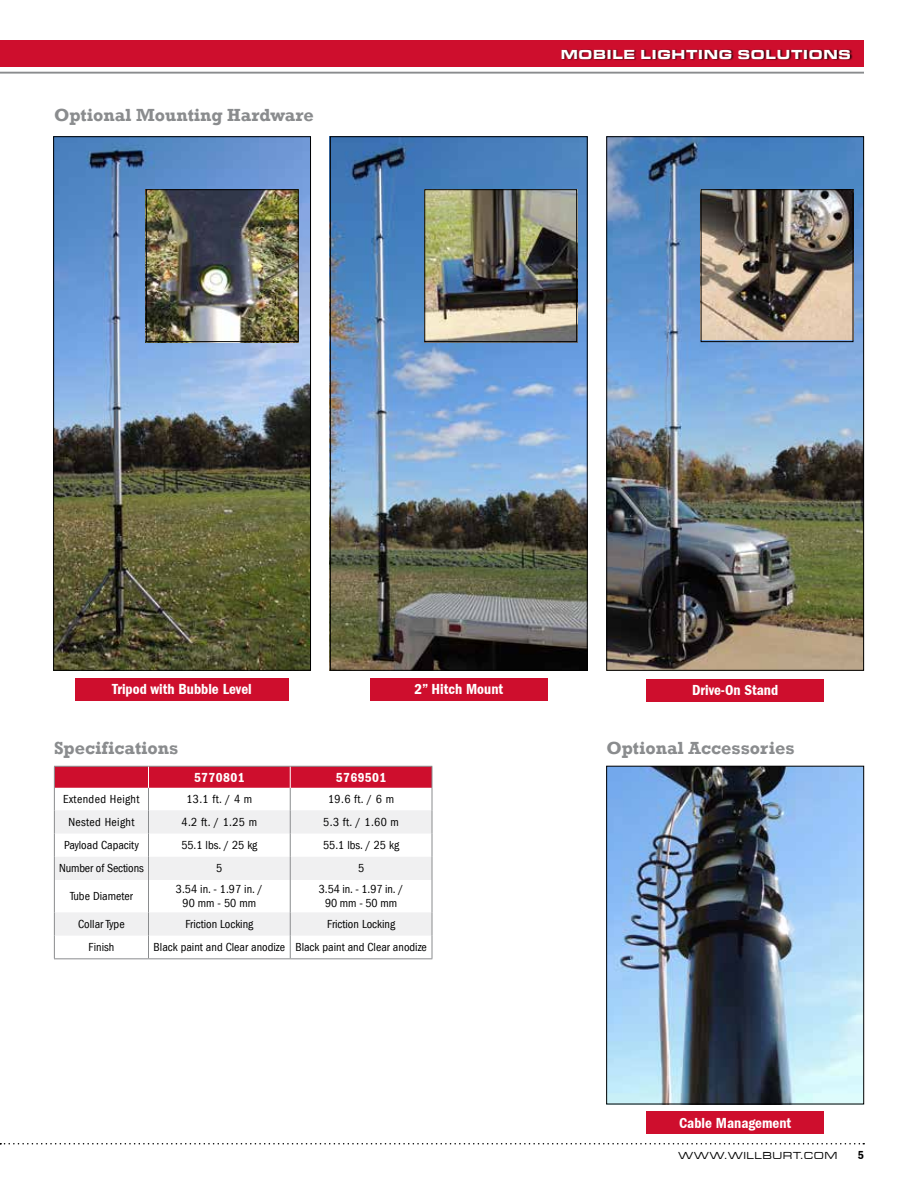
<style>
.page{position:relative;width:918px;height:1188px;background:#fff}
.page>*{position:absolute;margin:0;border:0;box-sizing:border-box;transform-origin:0 0}
.t1{font:700 18px "Rockwell";color:#8a8c8e}
.t2{font:600 condensed 15px "ITC Franklin Gothic";color:#fff}
.t3{font:700 expanded 13.5px "Microgramma Com";letter-spacing:.1em;color:#fff}
.t4{font:600 condensed 13.5px "ITC Franklin Gothic";letter-spacing:.03em;color:#fff}
.t5{font:condensed 12px/13.5px "Franklin Gothic LT";color:#000;text-align:center}
.t6{font:condensed 12px "Franklin Gothic LT";letter-spacing:.03em;color:#000}
.t7{font:600 condensed 12px "ITC Franklin Gothic";color:#000}
.t8{font:500 expanded 10.5px "Microgramma Com";letter-spacing:.1em;color:#000}
</style>
<div class="page">
<div style="left:0;top:40px;width:864px;height:28px;background:#ce0e2d"></div>
<svg style="left:0;top:1143px;width:864px;height:1px"></svg>
<div style="left:561px;top:49px;width:291px;height:11px;background:#000;opacity:.75"></div>
<hr style="left:0;top:72px;width:864px;height:1px;background:#8a8c8e">
<div style="left:370px;top:678px;width:178px;height:22px;background:#ce0e2d"></div>
<div style="left:646px;top:679px;width:178px;height:22px;background:#ce0e2d"></div>
<div style="left:75px;top:678px;width:214px;height:22px;background:#ce0e2d"></div>
<svg style="left:55px;top:880px;width:377px;height:56px"></svg>
<hr style="left:54px;top:880px;width:1px;height:32px;background:#8a8c8e">
<hr style="left:148px;top:880px;width:1px;height:32px;background:#8a8c8e">
<hr style="left:290px;top:880px;width:1px;height:32px;background:#8a8c8e">
<hr style="left:432px;top:880px;width:1px;height:32px;background:#8a8c8e">
<svg style="left:54px;top:912px;width:1px;height:46px"></svg>
<svg style="left:148px;top:912px;width:1px;height:46px"></svg>
<svg style="left:290px;top:912px;width:1px;height:46px"></svg>
<svg style="left:432px;top:912px;width:1px;height:46px"></svg>
<hr style="left:54px;top:958px;width:94px;height:1px;background:#8a8c8e">
<hr style="left:148px;top:958px;width:142px;height:1px;background:#8a8c8e">
<hr style="left:290px;top:958px;width:142px;height:1px;background:#8a8c8e">
<svg style="left:54px;top:766px;width:379px;height:114px"></svg>
<img style="left:608px;top:138px;width:254px;height:531px">
<div style="left:606px;top:136px;width:258px;height:535px;border:1px solid #000"></div>
<img style="left:703px;top:191px;width:148px;height:148px">
<div style="left:701px;top:189px;width:152px;height:153px;border:1px solid #000"></div>
<img style="left:332px;top:138px;width:254px;height:531px">
<div style="left:330px;top:136px;width:258px;height:535px;border:1px solid #000"></div>
<img style="left:55px;top:138px;width:254px;height:531px">
<div style="left:53px;top:136px;width:258px;height:535px;border:1px solid #000"></div>
<img style="left:148px;top:191px;width:149px;height:149px">
<div style="left:146px;top:189px;width:153px;height:153px;border:1px solid #000"></div>
<img style="left:426px;top:191px;width:149px;height:149px">
<div style="left:424px;top:189px;width:153px;height:153px;border:1px solid #000"></div>
<div style="left:646px;top:1112px;width:178px;height:22px;background:#ce0e2d"></div>
<img style="left:608px;top:768px;width:254px;height:334px">
<div style="left:606px;top:766px;width:258px;height:338px;border:1px solid #000"></div>
<h1 class="t1" style="left:54px;top:104px;width:261px">Optional Mounting Hardware</h1>
<p class="t3" style="left:561px;top:45px;width:291px">MOBILE LIGHTING SOLUTIONS</p>
<p class="t2" style="left:112px;top:681px;width:141px">Tripod with Bubble Level</p>
<p class="t2" style="left:414px;top:681px;width:90px">2” Hitch Mount</p>
<p class="t2" style="left:692px;top:682px;width:88px">Drive-On Stand</p>
<h1 class="t1" style="left:54px;top:738px;width:126px">Specifications</h1>
<h1 class="t1" style="left:606px;top:738px;width:190px">Optional Accessories</h1>
<p class="t4" style="left:194px;top:769px;width:52px">5770801</p>
<p class="t4" style="left:336px;top:769px;width:52px">5769501</p>
<p class="t6" style="left:63px;top:792px;width:78px">Extended Height</p>
<p class="t5" style="left:186px;top:792px;width:67px">13.1 ft. / 4 m</p>
<p class="t5" style="left:328px;top:792px;width:67px">19.6 ft. / 6 m</p>
<p class="t6" style="left:68px;top:815px;width:68px">Nested Height</p>
<p class="t5" style="left:182px;top:815px;width:77px">4.2 ft. / 1.25 m</p>
<p class="t5" style="left:323px;top:815px;width:77px">5.3 ft. / 1.60 m</p>
<p class="t5" style="left:64px;top:839px;width:76px">Payload Capacity</p>
<p class="t5" style="left:181px;top:839px;width:78px">55.1 lbs. / 25 kg</p>
<p class="t5" style="left:323px;top:839px;width:78px">55.1 lbs. / 25 kg</p>
<p class="t5" style="left:59px;top:862px;width:86px">Number of Sections</p>
<p class="t5" style="left:216px;top:862px;width:8px">5</p>
<p class="t5" style="left:358px;top:862px;width:8px">5</p>
<p class="t5" style="left:70px;top:890px;width:64px">Tube Diameter</p>
<p class="t5" style="left:176px;top:883px;width:88px">3.54 in. - 1.97 in. /<br>90 mm - 50 mm</p>
<p class="t5" style="left:319px;top:883px;width:86px">3.54 in. - 1.97 in. /<br>90 mm - 50 mm</p>
<p class="t5" style="left:78px;top:917px;width:48px">Collar Type</p>
<p class="t5" style="left:185px;top:917px;width:69px">Friction Locking</p>
<p class="t5" style="left:327px;top:917px;width:69px">Friction Locking</p>
<p class="t5" style="left:89px;top:941px;width:27px">Finish</p>
<p class="t5" style="left:154px;top:941px;width:275px">Black paint and Clear anodize Black paint and Clear anodize</p>
<p class="t2" style="left:679px;top:1114px;width:114px">Cable Management</p>
<p class="t8" style="left:679px;top:1149px;width:160px">WWW.WILLBURT.COM</p>
<p class="t7" style="left:858px;top:1149px;width:8px">5</p>
</div>
